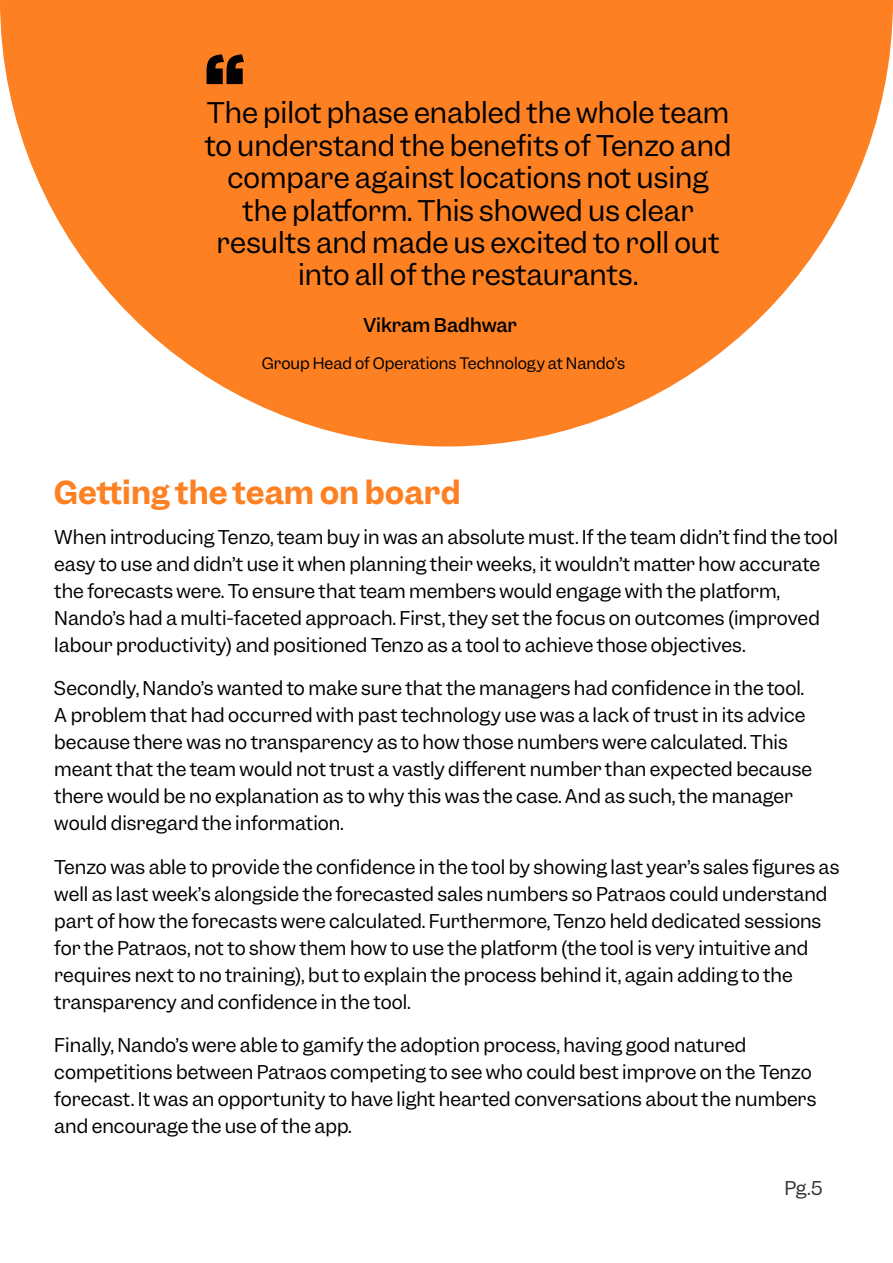
<style>
.page{position:relative;width:893px;height:1263px;background:#fff}
.page>*{position:absolute;margin:0;border:0;box-sizing:border-box;transform-origin:0 0}
.t1{font:600 97.5px "Garnett";color:#000}
.Sub_Header{font:600 30px "Garnett";letter-spacing:.005em;color:#fd8023}
.Headline{font:27px/32.4px "Garnett";color:#000;text-align:center}
.Paragraph_style{font:18px/27px "Garnett";color:#000}
.Page_Details{font:500 18px "Garnett";color:#000}
.t2{font:18px "Garnett";color:#333}
.Title_Details{font:15px "Garnett";color:#000}
</style>
<div class="page">
<svg style="left:0;top:0;width:893px;height:446px;fill:#fd8023"></svg>
<p class="t1" style="left:204px;top:28px;width:43px">“</p>
<p class="Headline" style="left:205px;top:97px;width:528px">The pilot phase enabled the whole team to understand the benefits of Tenzo and compare against locations not using the platform. This showed us clear results and made us excited to roll out into all of the restaurants.</p>
<p class="Page_Details" style="left:363px;top:313px;width:155px">Vikram Badhwar</p>
<p class="Title_Details" style="left:262px;top:354px;width:365px">Group Head of Operations Technology at Nando’s</p>
<p class="Sub_Header" style="left:54px;top:472px;width:409px">Getting the team on board</p>
<p class="Paragraph_style" style="left:54px;top:524px;width:785px">When introducing Tenzo, team buy in was an absolute must. If the team didn’t find the tool easy to use and didn’t use it when planning their weeks, it wouldn’t matter how accurate the forecasts were. To ensure that team members would engage with the platform, Nando’s had a multi-faceted approach. First, they set the focus on outcomes (improved labour productivity) and positioned Tenzo as a tool to achieve those objectives.</p>
<p class="Paragraph_style" style="left:54px;top:675px;width:759px">Secondly, Nando’s wanted to make sure that the managers had confidence in the tool.<br>A problem that had occurred with past technology use was a lack of trust in its advice because there was no transparency as to how those numbers were calculated. This meant that the team would not trust a vastly different number than expected because there would be no explanation as to why this was the case. And as such, the manager would disregard the information.</p>
<p class="Paragraph_style" style="left:54px;top:854px;width:786px">Tenzo was able to provide the confidence in the tool by showing last year’s sales figures as well as last week’s alongside the forecasted sales numbers so Patraos could understand part of how the forecasts were calculated. Furthermore, Tenzo held dedicated sessions for the Patraos, not to show them how to use the platform (the tool is very intuitive and requires next to no training), but to explain the process behind it, again adding to the transparency and confidence in the tool.</p>
<p class="Paragraph_style" style="left:54px;top:1032px;width:763px">Finally, Nando’s were able to gamify the adoption process, having good natured competitions between Patraos competing to see who could best improve on the Tenzo forecast. It was an opportunity to have light hearted conversations about the numbers and encourage the use of the app.</p>
<p class="t2" style="left:784px;top:1176px;width:39px">Pg.5</p>
</div>
